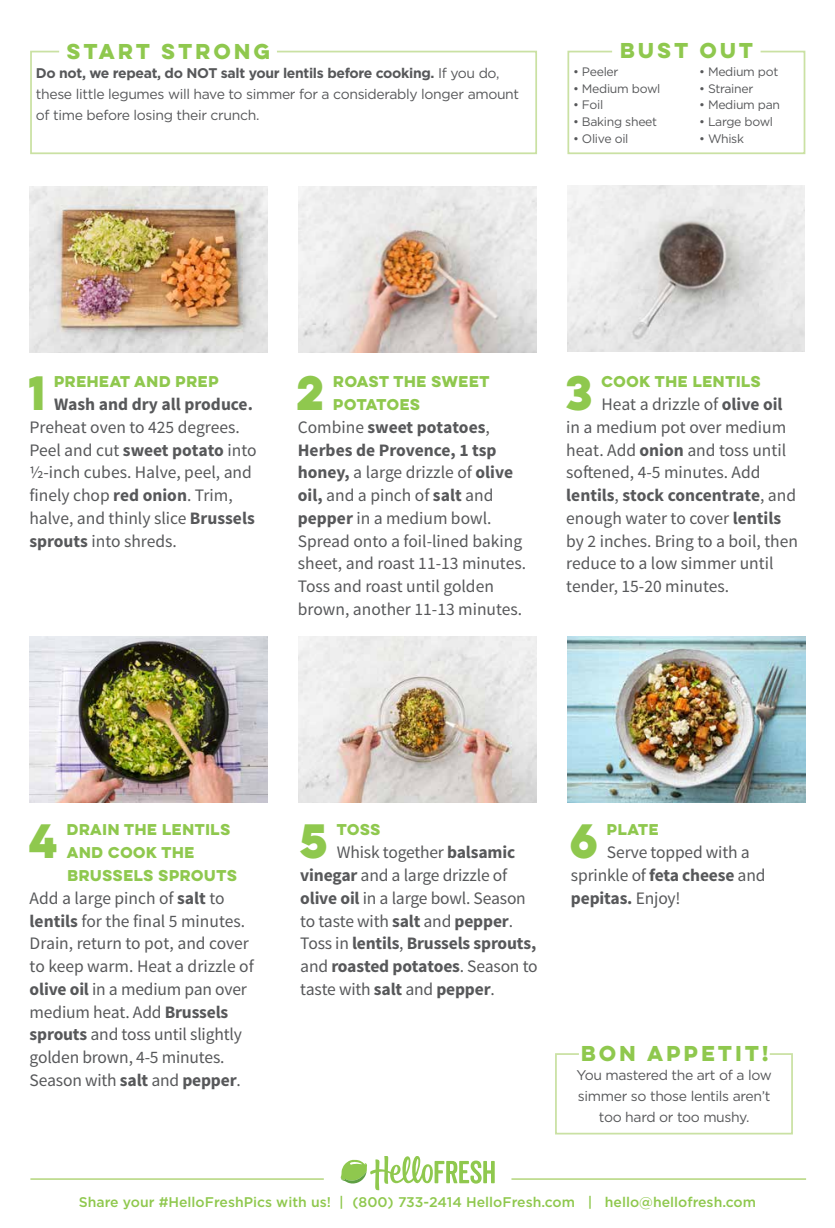
<style>
.page{position:relative;width:835px;height:1228px;background:#fff}
.page>*{position:absolute;margin:0;border:0;box-sizing:border-box;transform-origin:0 0}
.t1{font:700 43.23px "Lulo Clean One";color:#8fc84e}
.t2{font:700 19.25px "Lulo Clean One";letter-spacing:-.05em;color:#8fc84e}
.t3{font:17.5px/22.8px "Source Sans Pro";color:#57585a}
.t4{font:700 17.5px "Source Sans Pro";color:#57585a}
.t5{font:14px/21px "Gotham";letter-spacing:-.025em;color:#57585a}
.t6{font:700 14px/22.8px "Lulo Clean One";letter-spacing:-.18em;color:#8fc84e}
.t7{font:500 14px "Gotham";color:#8fc84e}
.t8{font:12.25px "Gotham";letter-spacing:-.025em;color:#57585a}
.s1{font-weight:700}
</style>
<div class="page">
<img style="left:30px;top:186px;width:237px;height:167px">
<img style="left:298px;top:186px;width:238px;height:167px">
<img style="left:298px;top:636px;width:238px;height:166px">
<img style="left:30px;top:636px;width:237px;height:166px">
<img style="left:567px;top:185px;width:238px;height:167px">
<img style="left:567px;top:636px;width:238px;height:166px">
<svg style="left:30px;top:50px;width:507px;height:105px"></svg>
<svg style="left:567px;top:50px;width:239px;height:105px"></svg>
<svg style="left:341px;top:1156px;width:154px;height:34px"></svg>
<hr style="left:30px;top:1177px;width:294px;height:2px;background:#bedb8e">
<hr style="left:511px;top:1177px;width:295px;height:2px;background:#bedb8e">
<svg style="left:555px;top:1053px;width:238px;height:82px"></svg>
<p class="t2" style="left:67px;top:36px;width:209px">START STRONG</p>
<p class="t2" style="left:620px;top:35px;width:139px">BUST OUT</p>
<p class="t5" style="left:36px;top:63px;width:485px"><span class="s1">Do not, we repeat, do NOT salt your lentils before cooking.</span> If you do, these little legumes will have to simmer for a considerably longer amount of time before losing their crunch.</p>
<p class="t8" style="left:573px;top:64px;width:47px">• Peeler</p>
<p class="t8" style="left:699px;top:64px;width:81px">• Medium pot</p>
<p class="t8" style="left:573px;top:81px;width:89px">• Medium bowl</p>
<p class="t8" style="left:699px;top:81px;width:56px">• Strainer</p>
<p class="t8" style="left:573px;top:97px;width:32px">• Foil</p>
<p class="t8" style="left:699px;top:97px;width:83px">• Medium pan</p>
<p class="t8" style="left:573px;top:114px;width:86px">• Baking sheet</p>
<p class="t8" style="left:699px;top:114px;width:76px">• Large bowl</p>
<p class="t8" style="left:573px;top:130px;width:57px">• Olive oil</p>
<p class="t8" style="left:699px;top:130px;width:46px">• Whisk</p>
<h1 class="t1" style="left:28px;top:359px;width:28px">1</h1>
<p class="t6" style="left:54px;top:370px;width:169px">PREHEAT AND PREP</p>
<p class="t4" style="left:54px;top:393px;width:200px">Wash and dry all produce.</p>
<p class="t3" style="left:29px;top:416px;width:229px">Preheat oven to 425 degrees.<br>Peel and cut <span class="s1">sweet potato</span> into ½-inch cubes. Halve, peel, and finely chop <span class="s1">red onion</span>. Trim, halve, and thinly slice <span class="s1">Brussels sprouts</span> into shreds.</p>
<h1 class="t1" style="left:296px;top:359px;width:39px">2</h1>
<p class="t6" style="left:333px;top:370px;width:161px">ROAST THE SWEET<br>POTATOES</p>
<p class="t3" style="left:298px;top:416px;width:230px">Combine <span class="s1">sweet potatoes</span>,<br><span class="s1">Herbes de Provence, 1 tsp honey,</span> a large drizzle of <span class="s1">olive oil,</span> and a pinch of <span class="s1">salt</span> and <span class="s1">pepper</span> in a medium bowl.<br>Spread onto a foil-lined baking sheet, and roast 11-13 minutes.<br>Toss and roast until golden brown, another 11-13 minutes.</p>
<h1 class="t1" style="left:565px;top:359px;width:38px">3</h1>
<p class="t6" style="left:601px;top:370px;width:164px">COOK THE LENTILS</p>
<p class="t3" style="left:566px;top:393px;width:233px;text-indent:35px">Heat a drizzle of <span class="s1">olive oil </span>in a medium pot over medium heat. Add <span class="s1">onion</span> and toss until softened, 4-5 minutes. Add <span class="s1">lentils</span>, <span class="s1">stock concentrate</span>, and enough water to cover <span class="s1">lentils </span>by 2 inches. Bring to a boil, then reduce to a low simmer until tender, 15-20 minutes.</p>
<h1 class="t1" style="left:29px;top:807px;width:40px">4</h1>
<p class="t6" style="left:67px;top:818px;width:175px">DRAIN THE LENTILS<br>AND COOK THE<br>BRUSSELS SPROUTS</p>
<p class="t3" style="left:30px;top:886px;width:226px">Add a large pinch of <span class="s1">salt</span> to <span class="s1">lentils</span> for the final 5 minutes.<br>Drain, return to pot, and cover to keep warm. Heat a drizzle of <span class="s1">olive oil</span> in a medium pan over medium heat. Add <span class="s1">Brussels sprouts</span> and toss until slightly golden brown, 4-5 minutes.<br>Season with <span class="s1">salt</span> and <span class="s1">pepper</span>.</p>
<h1 class="t1" style="left:299px;top:807px;width:40px">5</h1>
<p class="t6" style="left:337px;top:818px;width:48px">TOSS</p>
<p class="t3" style="left:300px;top:841px;width:239px;text-indent:36px">Whisk together <span class="s1">balsamic vinegar</span> and a large drizzle of <span class="s1">olive oil</span> in a large bowl. Season to taste with <span class="s1">salt</span> and <span class="s1">pepper</span>.<br>Toss in <span class="s1">lentils</span>, <span class="s1">Brussels sprouts, </span>and <span class="s1">roasted potatoes</span>. Season to taste with <span class="s1">salt</span> and <span class="s1">pepper</span>.</p>
<h1 class="t1" style="left:570px;top:807px;width:39px">6</h1>
<p class="t6" style="left:607px;top:818px;width:56px">PLATE</p>
<p class="t3" style="left:571px;top:841px;width:196px;text-indent:36px">Serve topped with a sprinkle of <span class="s1">feta cheese</span> and <span class="s1">pepitas.</span> Enjoy!</p>
<p class="t2" style="left:581px;top:1038px;width:193px">BON APPETIT!</p>
<p class="t5" style="left:576px;top:1064px;width:197px;text-align:center">You mastered the art of a low simmer so those lentils aren’t too hard or too mushy.</p>
<p class="t7" style="left:79px;top:1192px;width:679px">Share your #HelloFreshPics with us! | (800) 733-2414 HelloFresh.com | hello@hellofresh.com</p>
</div>
